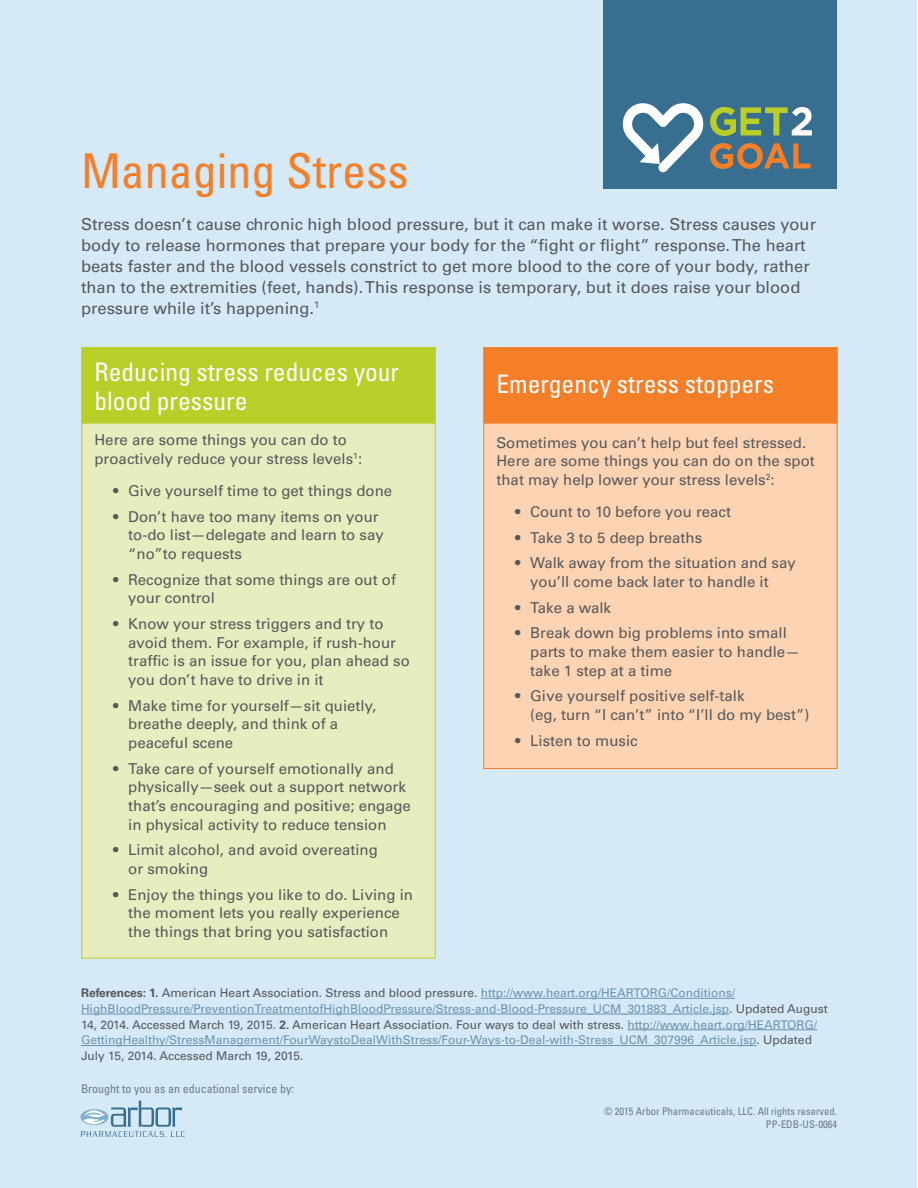
<style>
.page{position:relative;width:918px;height:1188px;background:#fff}
.page>*{position:absolute;margin:0;border:0;box-sizing:border-box;transform-origin:0 0}
.t1{font:condensed 48px "Univers";color:#f47f28}
.t2{font:condensed 25.5px/28.5px "Univers";color:#fff}
.t3{font:16.5px/21px "Univers";color:#57585a}
.t4{font:15px/18.8px "Univers";color:#57585a}
.t5{font:12px/15.8px "Univers";color:#6c94af}
.t6{font:condensed 12px "Univers";color:#6c7b86}
.t7{font:condensed 10.5px/12.6px "Univers";color:#6c7b86;text-align:right}
.s1{font-weight:700;color:#57585a}
.s2{color:#57585a}
</style>
<div class="page">
<div style="left:1px;top:1px;width:916px;height:1187px;background:#d5e9f7"></div>
<div style="left:603px;top:0;width:234px;height:189px;background:#386e8f"></div>
<svg style="left:622px;top:103px;width:190px;height:69px"></svg>
<svg style="left:81px;top:1101px;width:104px;height:36px"></svg>
<hr style="left:481px;top:998px;width:254px;height:1px;background:#6c94af">
<hr style="left:81px;top:1014px;width:648px;height:1px;background:#6c94af">
<hr style="left:628px;top:1029px;width:189px;height:1px;background:#6c94af">
<hr style="left:81px;top:1045px;width:676px;height:1px;background:#6c94af">
<div style="left:82px;top:423px;width:353px;height:535px;background:#e7edbe"></div>
<div style="left:484px;top:423px;width:353px;height:346px;background:#fdd4b3;border:1px solid #f47f28"></div>
<div style="left:82px;top:347px;width:353px;height:76px;background:#bace2a"></div>
<div style="left:484px;top:347px;width:353px;height:76px;background:#f47f28"></div>
<h1 class="t1" style="left:81px;top:141px;width:329px">Managing Stress</h1>
<p class="t3" style="left:81px;top:213px;width:737px">Stress doesn’t cause chronic high blood pressure, but it can make it worse. Stress causes your body to release hormones that prepare your body for the “fight or flight” response. The heart beats faster and the blood vessels constrict to get more blood to the core of your body, rather than to the extremities (feet, hands). This response is temporary, but it does raise your blood pressure while it’s happening.<sup>1</sup></p>
<h2 class="t2" style="left:94px;top:357px;width:306px">Reducing stress reduces your blood pressure</h2>
<p class="t4" style="left:94px;top:431px;width:269px">Here are some things you can do to proactively reduce your stress levels<sup>1</sup>:</p>
<p class="t4" style="left:113px;top:482px;width:281px">• Give yourself time to get things done</p>
<p class="t4" style="left:128px;top:507px;width:257px;text-indent:-15px">• Don’t have too many items on your to-do list—delegate and learn to say “no”to requests</p>
<p class="t4" style="left:128px;top:570px;width:269px;text-indent:-15px">• Recognize that some things are out of your control</p>
<p class="t4" style="left:128px;top:614px;width:283px;text-indent:-15px">• Know your stress triggers and try to avoid them. For example, if rush-hour traffic is an issue for you, plan ahead so you don’t have to drive in it</p>
<p class="t4" style="left:128px;top:696px;width:250px;text-indent:-15px">• Make time for yourself—sit quietly, breathe deeply, and think of a peaceful scene</p>
<p class="t4" style="left:128px;top:759px;width:284px;text-indent:-15px">• Take care of yourself emotionally and physically—seek out a support network that’s encouraging and positive; engage in physical activity to reduce tension</p>
<p class="t4" style="left:128px;top:841px;width:251px;text-indent:-15px">• Limit alcohol, and avoid overeating or smoking</p>
<p class="t4" style="left:128px;top:885px;width:286px;text-indent:-15px">• Enjoy the things you like to do. Living in the moment lets you really experience the things that bring you satisfaction</p>
<h2 class="t2" style="left:497px;top:370px;width:279px">Emergency stress stoppers</h2>
<p class="t4" style="left:496px;top:433px;width:320px">Sometimes you can’t help but feel stressed.<br>Here are some things you can do on the spot that may help lower your stress levels<sup>2</sup>:</p>
<p class="t4" style="left:515px;top:503px;width:217px">• Count to 10 before you react</p>
<p class="t4" style="left:515px;top:528px;width:189px">• Take 3 to 5 deep breaths</p>
<p class="t4" style="left:530px;top:554px;width:267px;text-indent:-15px">• Walk away from the situation and say you’ll come back later to handle it</p>
<p class="t4" style="left:515px;top:598px;width:97px">• Take a walk</p>
<p class="t4" style="left:530px;top:623px;width:271px;text-indent:-15px">• Break down big problems into small parts to make them easier to handle— take 1 step at a time</p>
<p class="t4" style="left:530px;top:686px;width:281px;text-indent:-15px">• Give yourself positive self-talk<br>(eg, turn “I can’t” into “I’ll do my best”)</p>
<p class="t4" style="left:515px;top:731px;width:124px">• Listen to music</p>
<p class="t5" style="left:81px;top:985px;width:748px"><span class="s1">References: 1.</span> <span class="s2">American Heart Association. Stress and blood pressure.</span> http://www.heart.org/HEARTORG/Conditions/ HighBloodPressure/PreventionTreatmentofHighBloodPressure/Stress-and-Blood-Pressure_UCM_301883_Article.jsp<span class="s2">. Updated August 14, 2014. Accessed March 19, 2015.</span> <span class="s1">2.</span> <span class="s2">American Heart Association. Four ways to deal with stress.</span> http://www.heart.org/HEARTORG/ GettingHealthy/StressManagement/FourWaystoDealWithStress/Four-Ways-to-Deal-with-Stress_UCM_307996_Article.jsp<span class="s2">. Updated July 15, 2014. Accessed March 19, 2015.</span></p>
<p class="t6" style="left:81px;top:1081px;width:215px">Brought to you as an educational service by:</p>
<p class="t7" style="left:604px;top:1105px;width:234px">© 2015 Arbor Pharmaceuticals, LLC. All rights reserved.<br>PP-EDB-US-0064</p>
</div>
